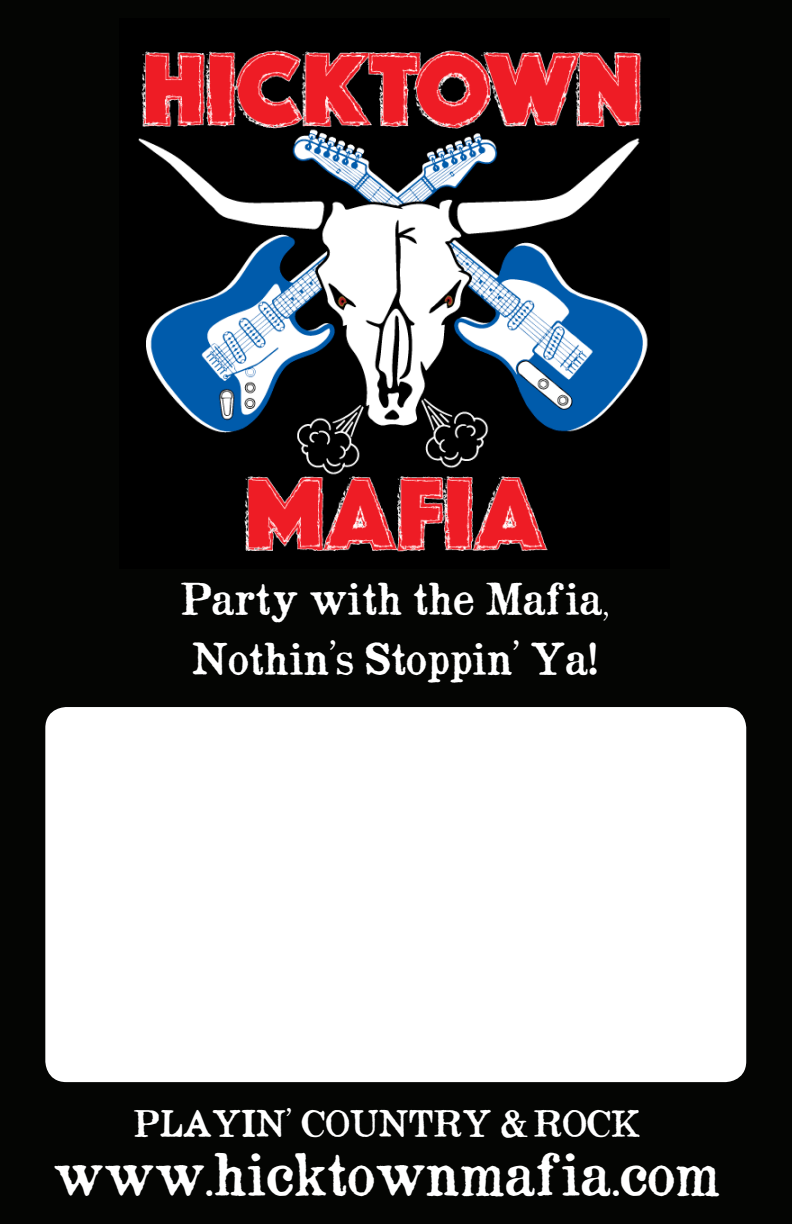
<style>
.page{position:relative;width:792px;height:1224px;background:#040503}
.page>*{position:absolute;margin:0;border:0;box-sizing:border-box;transform-origin:0 0}
.t1{font:48px "Opera Lyrics Smooth";color:#fff}
.t2{font:36px "Opera Lyrics Smooth";color:#fff}
.t3{font:30px "Opera Lyrics Smooth";color:#fff}
</style>
<div class="page">
<div style="left:48px;top:710px;width:695px;height:369px;background:#fff;border-radius:18px"></div>
<div style="left:45px;top:707px;width:701px;height:375px;border:6px solid #fff;border-radius:18px"></div>
<img style="left:138px;top:50px;width:510px;height:502px">
<p class="t2" style="left:180px;top:579px;width:430px">Party with the Mafia,</p>
<p class="t2" style="left:192px;top:639px;width:407px">Nothin’s Stoppin’ Ya!</p>
<p class="t3" style="left:134px;top:1108px;width:508px">PLAYIN’ COUNTRY &amp; ROCK</p>
<p class="t1" style="left:54px;top:1149px;width:668px">www.hicktownmafia.com</p>
</div>
